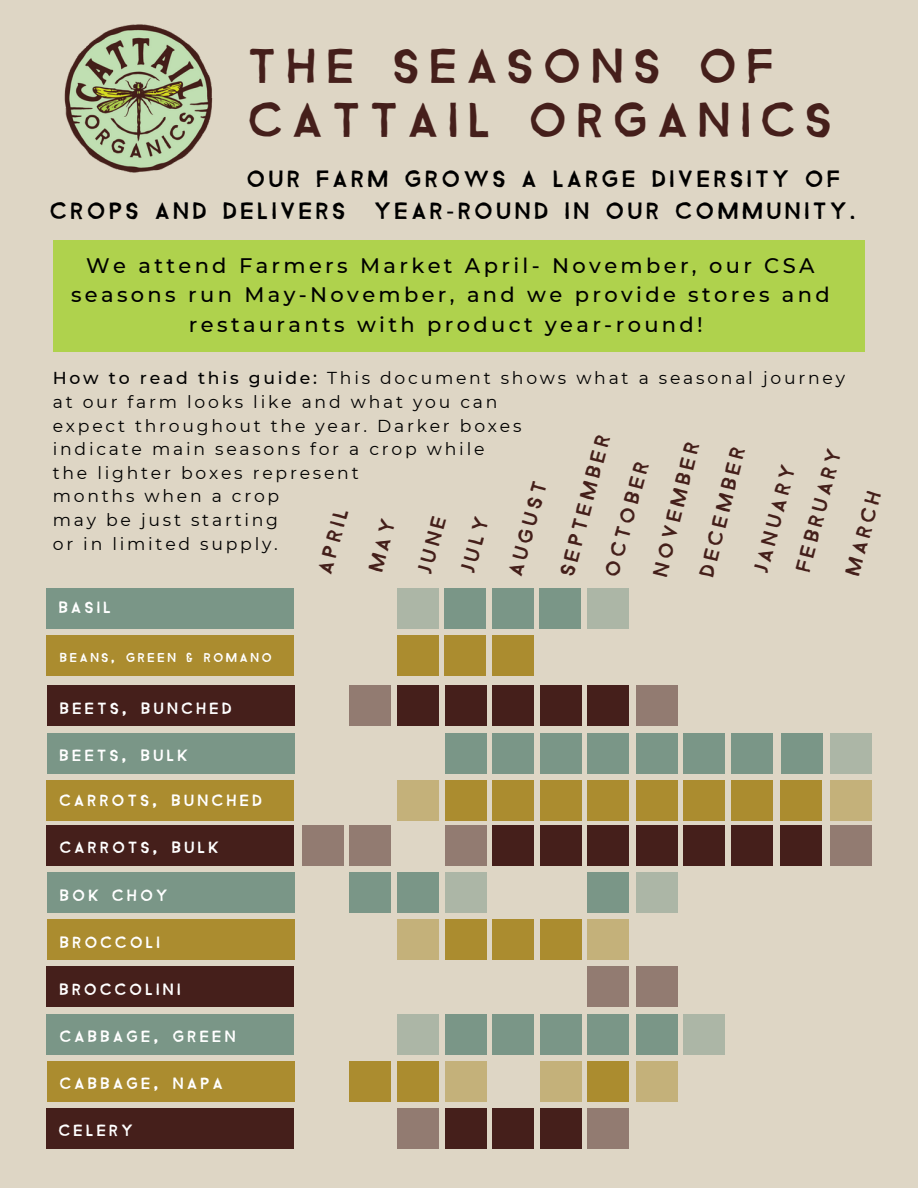
<style>
.page{position:relative;width:918px;height:1188px;background:#ded6c5}
.page>*{position:absolute;margin:0;border:0;box-sizing:border-box;transform-origin:0 0}
.t1{font:49.5px/54px "Bizon";letter-spacing:.21em;color:#451f1b}
.t2{font:24px/32.7px "Bizon";letter-spacing:.16em;color:#000}
.t3{font:500 21px/29.2px "Montserrat";letter-spacing:.16em;color:#000;text-align:center}
.t4{font:21px "Bizon";color:#441f1a}
.t5{font:17.25px/23.7px "Montserrat";letter-spacing:.16em;color:#000}
.t6{font:16.5px "Bizon";letter-spacing:.21em;color:#fff}
.t7{font:13.05px "Bizon";letter-spacing:.21em;color:#fff}
.s1{font-family:"Noto Sans"}
.s2{font-weight:500}
</style>
<div class="page">
<div style="left:46px;top:588px;width:248px;height:41px;background:#7a9687"></div>
<div style="left:540px;top:588px;width:41px;height:41px;background:#7a9687"></div>
<div style="left:397px;top:588px;width:42px;height:41px;background:#acb6a6"></div>
<div style="left:492px;top:588px;width:42px;height:41px;background:#7a9687"></div>
<div style="left:445px;top:588px;width:41px;height:41px;background:#7a9687"></div>
<div style="left:587px;top:588px;width:42px;height:41px;background:#acb6a6"></div>
<div style="left:46px;top:635px;width:248px;height:41px;background:#ab8c2f"></div>
<div style="left:397px;top:635px;width:42px;height:41px;background:#ab8c2f"></div>
<div style="left:492px;top:635px;width:42px;height:41px;background:#ab8c2f"></div>
<div style="left:445px;top:635px;width:41px;height:41px;background:#ab8c2f"></div>
<div style="left:47px;top:686px;width:247px;height:40px;background:#451f1b"></div>
<div style="left:350px;top:686px;width:41px;height:40px;background:#927b71"></div>
<div style="left:540px;top:686px;width:42px;height:40px;background:#451f1b"></div>
<div style="left:397px;top:686px;width:42px;height:40px;background:#451f1b"></div>
<div style="left:492px;top:686px;width:42px;height:40px;background:#451f1b"></div>
<div style="left:445px;top:686px;width:42px;height:40px;background:#451f1b"></div>
<div style="left:588px;top:686px;width:41px;height:40px;background:#451f1b"></div>
<div style="left:636px;top:686px;width:42px;height:40px;background:#927b71"></div>
<div style="left:47px;top:733px;width:247px;height:40px;background:#7a9687"></div>
<div style="left:540px;top:733px;width:42px;height:40px;background:#7a9687"></div>
<div style="left:492px;top:733px;width:42px;height:40px;background:#7a9687"></div>
<div style="left:445px;top:733px;width:42px;height:40px;background:#7a9687"></div>
<div style="left:588px;top:733px;width:41px;height:40px;background:#7a9687"></div>
<div style="left:636px;top:733px;width:42px;height:40px;background:#7a9687"></div>
<div style="left:731px;top:733px;width:42px;height:40px;background:#7a9687"></div>
<div style="left:830px;top:733px;width:42px;height:40px;background:#acb6a6"></div>
<div style="left:684px;top:733px;width:41px;height:40px;background:#7a9687"></div>
<div style="left:781px;top:733px;width:41px;height:40px;background:#7a9687"></div>
<div style="left:47px;top:780px;width:247px;height:40px;background:#ab8c2f"></div>
<div style="left:540px;top:780px;width:41px;height:40px;background:#ab8c2f"></div>
<div style="left:397px;top:780px;width:42px;height:40px;background:#c4b17a"></div>
<div style="left:492px;top:780px;width:42px;height:40px;background:#ab8c2f"></div>
<div style="left:445px;top:780px;width:41px;height:40px;background:#ab8c2f"></div>
<div style="left:587px;top:780px;width:42px;height:40px;background:#ab8c2f"></div>
<div style="left:636px;top:780px;width:42px;height:40px;background:#ab8c2f"></div>
<div style="left:731px;top:780px;width:42px;height:40px;background:#ab8c2f"></div>
<div style="left:830px;top:780px;width:42px;height:40px;background:#c4b17a"></div>
<div style="left:683px;top:780px;width:42px;height:40px;background:#ab8c2f"></div>
<div style="left:780px;top:780px;width:42px;height:40px;background:#ab8c2f"></div>
<div style="left:47px;top:825px;width:247px;height:41px;background:#451f1b"></div>
<div style="left:302px;top:825px;width:41px;height:41px;background:#927b71"></div>
<div style="left:349px;top:825px;width:42px;height:41px;background:#927b71"></div>
<div style="left:540px;top:825px;width:41px;height:41px;background:#451f1b"></div>
<div style="left:492px;top:825px;width:42px;height:41px;background:#451f1b"></div>
<div style="left:445px;top:825px;width:41px;height:41px;background:#927b71"></div>
<div style="left:587px;top:825px;width:42px;height:41px;background:#451f1b"></div>
<div style="left:636px;top:825px;width:42px;height:41px;background:#451f1b"></div>
<div style="left:731px;top:825px;width:42px;height:41px;background:#451f1b"></div>
<div style="left:830px;top:825px;width:42px;height:41px;background:#927b71"></div>
<div style="left:683px;top:825px;width:42px;height:41px;background:#451f1b"></div>
<div style="left:780px;top:825px;width:42px;height:41px;background:#451f1b"></div>
<div style="left:47px;top:872px;width:247px;height:41px;background:#7a9687"></div>
<div style="left:350px;top:872px;width:41px;height:41px;background:#7a9687"></div>
<div style="left:397px;top:872px;width:42px;height:41px;background:#7a9687"></div>
<div style="left:445px;top:872px;width:42px;height:41px;background:#acb6a6"></div>
<div style="left:588px;top:872px;width:41px;height:41px;background:#7a9687"></div>
<div style="left:636px;top:872px;width:42px;height:41px;background:#acb6a6"></div>
<div style="left:47px;top:919px;width:247px;height:41px;background:#ab8c2f"></div>
<div style="left:540px;top:919px;width:42px;height:41px;background:#ab8c2f"></div>
<div style="left:397px;top:919px;width:42px;height:41px;background:#c4b17a"></div>
<div style="left:492px;top:919px;width:42px;height:41px;background:#ab8c2f"></div>
<div style="left:445px;top:919px;width:42px;height:41px;background:#ab8c2f"></div>
<div style="left:588px;top:919px;width:41px;height:41px;background:#c4b17a"></div>
<div style="left:47px;top:967px;width:247px;height:40px;background:#451f1b"></div>
<div style="left:587px;top:967px;width:42px;height:40px;background:#927b71"></div>
<div style="left:636px;top:967px;width:42px;height:40px;background:#927b71"></div>
<div style="left:47px;top:1014px;width:247px;height:40px;background:#7a9687"></div>
<div style="left:540px;top:1014px;width:41px;height:40px;background:#7a9687"></div>
<div style="left:397px;top:1014px;width:42px;height:40px;background:#acb6a6"></div>
<div style="left:492px;top:1014px;width:42px;height:40px;background:#7a9687"></div>
<div style="left:445px;top:1014px;width:41px;height:40px;background:#7a9687"></div>
<div style="left:587px;top:1014px;width:42px;height:40px;background:#7a9687"></div>
<div style="left:636px;top:1014px;width:42px;height:40px;background:#7a9687"></div>
<div style="left:683px;top:1014px;width:42px;height:40px;background:#acb6a6"></div>
<div style="left:47px;top:1061px;width:247px;height:40px;background:#ab8c2f"></div>
<div style="left:350px;top:1061px;width:41px;height:40px;background:#ab8c2f"></div>
<div style="left:540px;top:1061px;width:42px;height:40px;background:#c4b17a"></div>
<div style="left:397px;top:1061px;width:42px;height:40px;background:#ab8c2f"></div>
<div style="left:445px;top:1061px;width:42px;height:40px;background:#c4b17a"></div>
<div style="left:588px;top:1061px;width:41px;height:40px;background:#ab8c2f"></div>
<div style="left:636px;top:1061px;width:42px;height:40px;background:#c4b17a"></div>
<div style="left:47px;top:1108px;width:247px;height:41px;background:#451f1b"></div>
<div style="left:540px;top:1108px;width:41px;height:41px;background:#451f1b"></div>
<div style="left:397px;top:1108px;width:42px;height:41px;background:#927b71"></div>
<div style="left:492px;top:1108px;width:42px;height:41px;background:#451f1b"></div>
<div style="left:445px;top:1108px;width:41px;height:41px;background:#451f1b"></div>
<div style="left:587px;top:1108px;width:42px;height:41px;background:#927b71"></div>
<div style="left:53px;top:240px;width:811px;height:111px;background:#afd24d"></div>
<img style="left:64px;top:24px;width:149px;height:149px">
<p class="t1" style="left:249px;top:32px;width:584px">THE SEASONS OF<br>CATTAIL ORGANICS</p>
<p class="t2" style="left:50px;top:159px;width:808px;text-indent:197px">OUR FARM GROWS A LARGE DIVERSITY OF<br>CROPS AND DELIVERS YEAR<span class="s1">-</span>ROUND IN OUR COMMUNITY.</p>
<p class="t3" style="left:71px;top:251px;width:760px">We attend Farmers Market April- November, our CSA seasons run May-November, and we provide stores and restaurants with product year-round!</p>
<p class="t5" style="left:53px;top:366px;width:794px"><span class="s2">How to read this guide:</span> This document shows what a seasonal journey at our farm looks like and what you can</p>
<p class="t5" style="left:53px;top:414px;width:470px">expect throughout the year. Darker boxes</p>
<p class="t5" style="left:53px;top:437px;width:433px">indicate main seasons for a crop while</p>
<p class="t5" style="left:53px;top:461px;width:307px">the lighter boxes represent</p>
<p class="t5" style="left:53px;top:484px;width:228px">months when a crop</p>
<p class="t5" style="left:53px;top:508px;width:227px">may be just starting</p>
<p class="t5" style="left:53px;top:532px;width:227px">or in limited supply.</p>
<p class="t4" style="left:551px;top:571px;width:146px;rotate:-75deg">SEPTEMBER</p>
<p class="t4" style="left:644px;top:572px;width:139px;rotate:-76deg">NOVEMBER</p>
<p class="t4" style="left:691px;top:573px;width:134px;rotate:-76deg">DECEMBER</p>
<p class="t4" style="left:787px;top:567px;width:128px;rotate:-75deg">FEBRUARY</p>
<p class="t4" style="left:596px;top:572px;width:120px;rotate:-75deg">OCTOBER</p>
<p class="t4" style="left:745px;top:569px;width:112px;rotate:-75deg">JANUARY</p>
<p class="t4" style="left:500px;top:572px;width:98px;rotate:-75deg">AUGUST</p>
<p class="t4" style="left:837px;top:571px;width:88px;rotate:-75deg">MARCH</p>
<p class="t4" style="left:309px;top:569px;width:67px;rotate:-75deg">APRIL</p>
<p class="t4" style="left:409px;top:569px;width:60px;rotate:-75deg">JUNE</p>
<p class="t4" style="left:452px;top:568px;width:58px;rotate:-74deg">JULY</p>
<p class="t6" style="left:59px;top:596px;width:53px">BASIL</p>
<p class="t7" style="left:60px;top:648px;width:213px">BEANS, GREEN &amp; ROMANO</p>
<p class="t6" style="left:60px;top:696px;width:173px">BEETS, BUNCHED</p>
<p class="t6" style="left:60px;top:743px;width:130px">BEETS, BULK</p>
<p class="t6" style="left:59px;top:789px;width:204px">CARROTS, BUNCHED</p>
<p class="t6" style="left:60px;top:836px;width:161px">CARROTS, BULK</p>
<p class="t6" style="left:60px;top:883px;width:109px">BOK CHOY</p>
<p class="t6" style="left:60px;top:930px;width:101px">BROCCOLI</p>
<p class="t6" style="left:59px;top:977px;width:123px">BROCCOLINI</p>
<p class="t6" style="left:60px;top:1024px;width:177px">CABBAGE, GREEN</p>
<p class="t6" style="left:60px;top:1071px;width:164px">CABBAGE, NAPA</p>
<p class="t6" style="left:59px;top:1119px;width:75px">CELERY</p>
</div>
